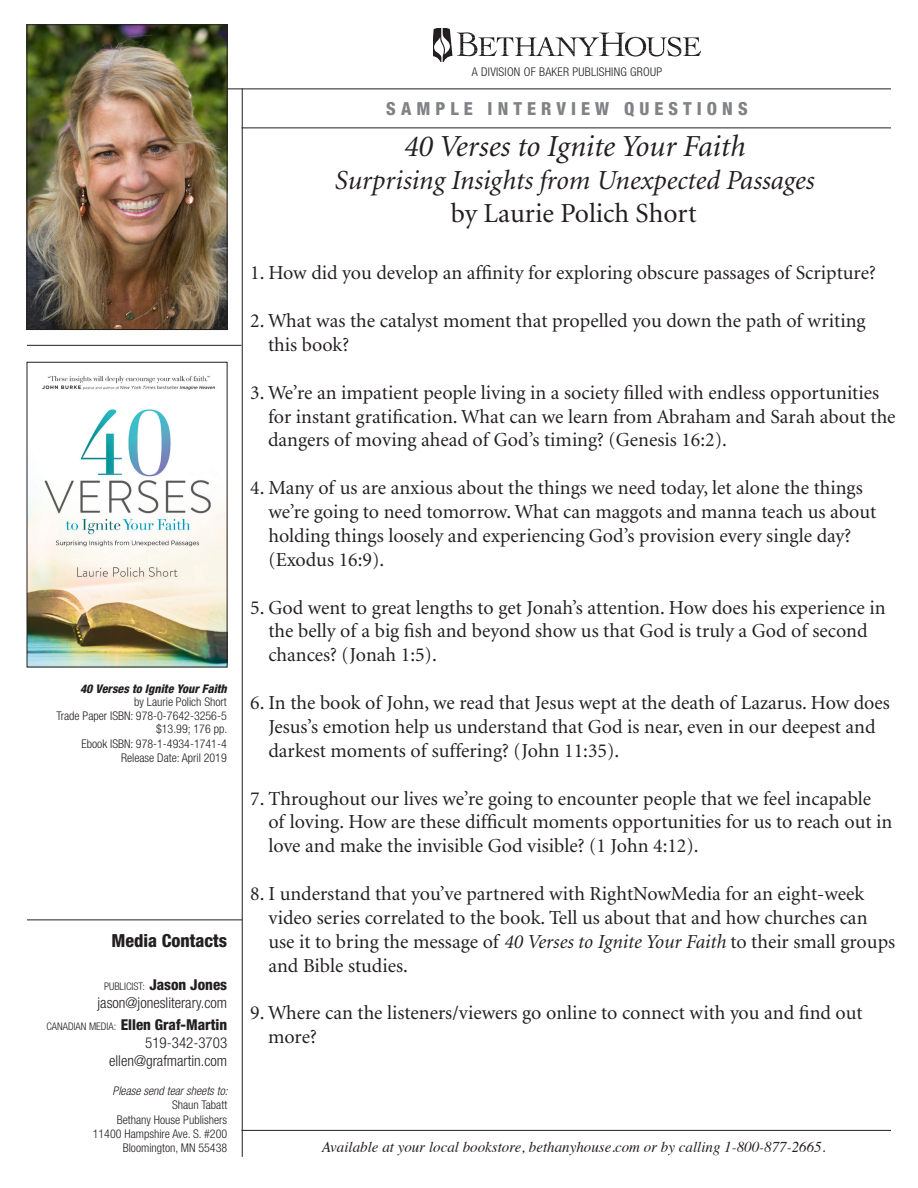
<style>
.page{position:relative;width:918px;height:1188px;background:#fff}
.page>*{position:absolute;margin:0;border:0;box-sizing:border-box;transform-origin:0 0}
.Head_2{font:italic 30.6px "Minion";color:#231f20}
.Head_2-2{font:italic 27.6px "Minion";color:#231f20}
.Head_2-3{font:27.6px "Minion";color:#231f20}
.Body_text{font:19.95px/23.9px "Minion";color:#231f20}
.t1{font:800 condensed 18px "Helvetica Neue";letter-spacing:.28em;color:#808285}
.t2{font:800 condensed 18px "Helvetica Neue";color:#231f20}
.t3{font:italic 15px "Times";color:#231f20}
.t4{font:300 condensed 15px "Helvetica Neue";color:#231f20}
.t5{font:800 condensed 15px "Helvetica Neue";color:#231f20}
.Book_ID{font:300 condensed 12px "Helvetica Neue";color:#231f20}
.Book_ID-2{font:300 condensed 12px "Helvetica Neue";letter-spacing:.02em;color:#231f20}
.Book_Title{font:italic 800 condensed 12px "Helvetica Neue";color:#231f20}
.t6{font:italic 300 condensed 12px "Helvetica Neue";color:#231f20}
.Book_Title-2{font:300 condensed 12px "Helvetica Neue";color:#231f20}
.t7{font:300 condensed 10.5px "Helvetica Neue";color:#231f20}
.s1{font-weight:800;font-size:15px}
.s2{font-weight:300;font-size:10.5px}
.s3{font-style:italic}
</style>
<div class="page">
<svg style="left:434px;top:28px;width:266px;height:34px"></svg>
<img style="left:29px;top:375px;width:196px;height:290px">
<div style="left:27px;top:362px;width:200px;height:305px;border:1px solid #231f20"></div>
<img style="left:29px;top:27px;width:196px;height:301px">
<div style="left:27px;top:25px;width:200px;height:305px;border:1px solid #231f20"></div>
<hr style="left:241px;top:1130px;width:650px;height:1px;background:#231f20">
<hr style="left:27px;top:345px;width:215px;height:1px;background:#231f20">
<hr style="left:242px;top:88px;width:1px;height:1069px;background:#231f20">
<hr style="left:241px;top:128px;width:650px;height:1px;background:#231f20">
<hr style="left:227px;top:89px;width:664px;height:1px;background:#231f20">
<hr style="left:27px;top:920px;width:215px;height:1px;background:#231f20">
<p class="Book_Title" style="left:80px;top:681px;width:148px">40 Verses to Ignite Your Faith</p>
<p class="Book_Title-2" style="left:134px;top:695px;width:94px">by Laurie Polich Short</p>
<p class="Book_ID" style="left:56px;top:708px;width:172px">Trade Paper ISBN: 978-0-7642-3256-5</p>
<p class="Book_ID" style="left:156px;top:722px;width:73px">$13.99; 176 pp.</p>
<p class="Book_ID" style="left:82px;top:737px;width:147px">Ebook ISBN: 978-1-4934-1741-4</p>
<p class="Book_ID" style="left:121px;top:750px;width:107px">Release Date: April 2019</p>
<p class="t2" style="left:112px;top:930px;width:117px">Media Contacts</p>
<p class="t7" style="left:104px;top:981px;width:125px">PUBLICIST: <span class="s1">Jason Jones</span></p>
<p class="t4" style="left:98px;top:995px;width:131px">jason@jonesliterary.com</p>
<p class="t5" style="left:46px;top:1015px;width:182px"><span class="s2">CANADIAN MEDIA:</span> Ellen Graf-Martin</p>
<p class="t4" style="left:145px;top:1034px;width:83px">519-342-3703</p>
<p class="t4" style="left:109px;top:1052px;width:120px">ellen@grafmartin.com</p>
<p class="t6" style="left:113px;top:1084px;width:117px">Please send tear sheets to:</p>
<p class="Book_ID" style="left:172px;top:1098px;width:57px">Shaun Tabatt</p>
<p class="Book_ID" style="left:117px;top:1113px;width:112px">Bethany House Publishers</p>
<p class="Book_ID" style="left:93px;top:1127px;width:136px">11400 Hampshire Ave. S. #200</p>
<p class="Book_ID" style="left:123px;top:1141px;width:106px">Bloomington, MN 55438</p>
<p class="Book_ID-2" style="left:472px;top:65px;width:192px">A DIVISION OF BAKER PUBLISHING GROUP</p>
<p class="t1" style="left:386px;top:97px;width:363px">SAMPLE INTERVIEW QUESTIONS</p>
<p class="Head_2" style="left:403px;top:132px;width:343px">40 Verses to Ignite Your Faith</p>
<p class="Head_2-2" style="left:334px;top:167px;width:481px">Surprising Insights from Unexpected Passages</p>
<p class="Head_2-3" style="left:451px;top:200px;width:247px">by Laurie Polich Short</p>
<p class="Body_text" style="left:250px;top:262px;width:627px">1. How did you develop an affinity for exploring obscure passages of Scripture?</p>
<p class="Body_text" style="left:268px;top:310px;width:599px;text-indent:-18px">2. What was the catalyst moment that propelled you down the path of writing this book?</p>
<p class="Body_text" style="left:268px;top:381px;width:629px;text-indent:-18px">3. We’re an impatient people living in a society filled with endless opportunities for instant gratification. What can we learn from Abraham and Sarah about the dangers of moving ahead of God’s timing? (Genesis 16:2).</p>
<p class="Body_text" style="left:268px;top:477px;width:609px;text-indent:-18px">4. Many of us are anxious about the things we need today, let alone the things we’re going to need tomorrow. What can maggots and manna teach us about holding things loosely and experiencing God’s provision every single day? (Exodus 16:9).</p>
<p class="Body_text" style="left:268px;top:596px;width:619px;text-indent:-18px">5. God went to great lengths to get Jonah’s attention. How does his experience in the belly of a big fish and beyond show us that God is truly a God of second chances? (Jonah 1:5).</p>
<p class="Body_text" style="left:268px;top:691px;width:623px;text-indent:-18px">6. In the book of John, we read that Jesus wept at the death of Lazarus. How does<br>Jesus’s emotion help us understand that God is near, even in our deepest and darkest moments of suffering? (John 11:35).</p>
<p class="Body_text" style="left:268px;top:787px;width:625px;text-indent:-18px">7. Throughout our lives we’re going to encounter people that we feel incapable of loving. How are these difficult moments opportunities for us to reach out in love and make the invisible God visible? (1 John 4:12).</p>
<p class="Body_text" style="left:268px;top:882px;width:628px;text-indent:-18px">8. I understand that you’ve partnered with RightNowMedia for an eight-week video series correlated to the book. Tell us about that and how churches can use it to bring the message of <span class="s3">40 Verses to Ignite Your Faith</span> to their small groups and Bible studies.</p>
<p class="Body_text" style="left:268px;top:1002px;width:596px;text-indent:-18px">9. Where can the listeners/viewers go online to connect with you and find out more?</p>
<p class="t3" style="left:322px;top:1134px;width:505px">Available at your local bookstore, bethanyhouse.com or by calling 1-800-877-2665.</p>
</div>
